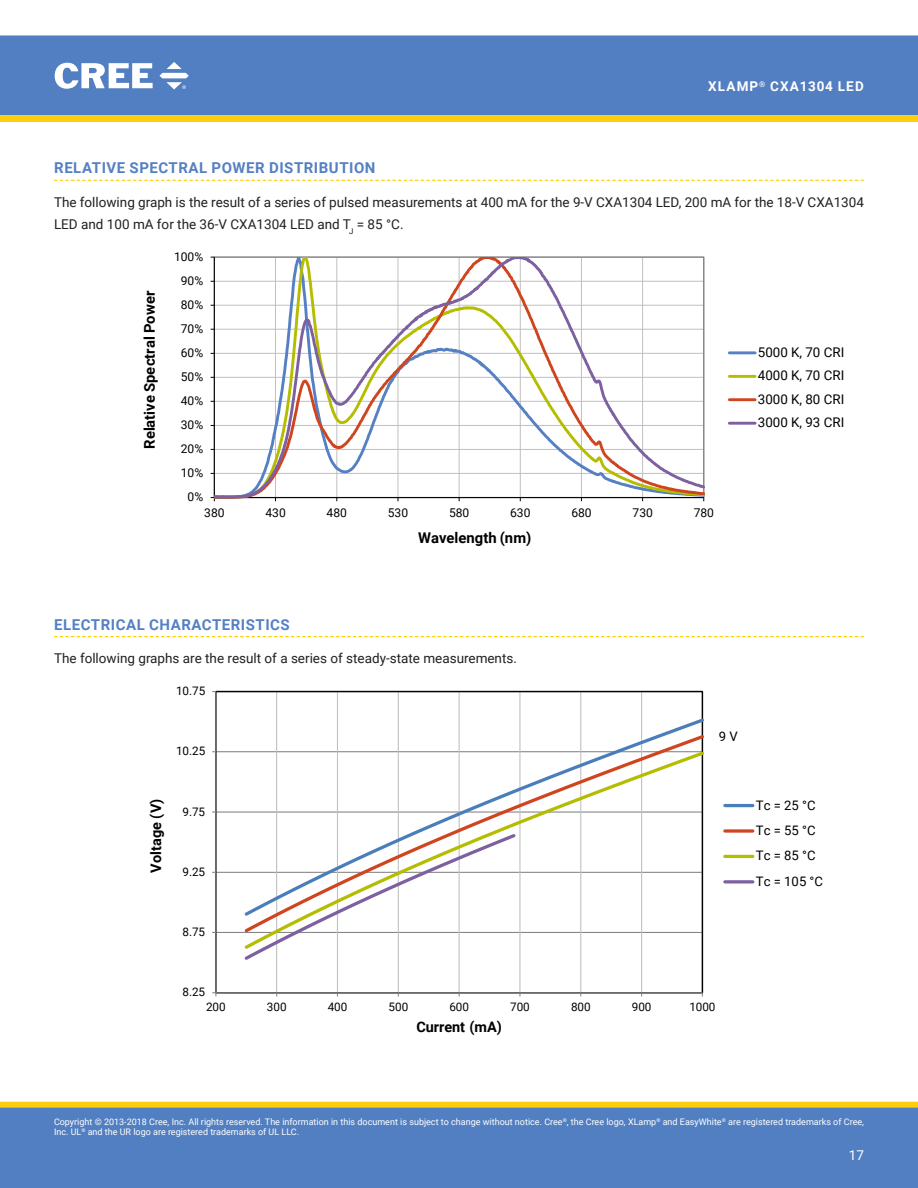
<style>
.page{position:relative;width:918px;height:1188px;background:#fff}
.page>*{position:absolute;margin:0;border:0;box-sizing:border-box;transform-origin:0 0}
.t1{font:700 15px "Roboto";letter-spacing:.035em;color:#5580c3}
.t2{font:700 14.85px "Roboto";color:#000}
.t3{font:700 14.55px "Roboto";letter-spacing:-.005em;color:#000}
.t4{font:13.5px/22.5px "Roboto";color:#231f20}
.t5{font:700 13.5px "Roboto";letter-spacing:.085em;color:#fff}
.t6{font:13.5px "Roboto";color:#fff}
.t7{font:13.35px/23.4px "Roboto";letter-spacing:.005em;color:#000;text-align:justify}
.t8{font:13.05px/25.5px "Roboto";color:#000}
.t9{font:12.15px "Roboto";color:#000}
.t10{font:12px "Roboto";color:#000}
.t11{font:11.7px "Roboto";letter-spacing:-.01em;color:#000}
.t12{font:9px/10.8px "Roboto";color:#fff}
</style>
<div class="page">
<div style="left:1px;top:36px;width:916px;height:78px;background:#527fc1"></div>
<div style="left:0;top:35px;width:918px;height:80px;border:1px solid #527fc1"></div>
<svg style="left:55px;top:63px;width:98px;height:26px"></svg>
<svg style="left:159px;top:62px;width:30px;height:28px"></svg>
<div style="left:1px;top:1102px;width:916px;height:6px;background:#fcce0b"></div>
<div style="left:0;top:1102px;width:918px;height:6px;border:1px solid #fcce0b"></div>
<div style="left:0;top:1108px;width:918px;height:80px;background:#527fc1"></div>
<svg style="left:0;top:115px;width:918px;height:7px;background:#fbce0d"></svg>
<svg style="left:54px;top:180px;width:810px;height:1px"></svg>
<svg style="left:54px;top:636px;width:810px;height:1px"></svg>
<hr style="left:214px;top:401px;width:490px;height:1px;background:#c0c0c0">
<hr style="left:214px;top:377px;width:490px;height:1px;background:#c0c0c0">
<hr style="left:214px;top:353px;width:490px;height:1px;background:#c0c0c0">
<hr style="left:214px;top:329px;width:490px;height:1px;background:#c0c0c0">
<hr style="left:214px;top:305px;width:490px;height:1px;background:#c0c0c0">
<hr style="left:214px;top:281px;width:490px;height:1px;background:#c0c0c0">
<hr style="left:642px;top:257px;width:1px;height:241px;background:#c0c0c0">
<hr style="left:704px;top:257px;width:1px;height:241px;background:#c0c0c0">
<svg style="left:214px;top:257px;width:404px;height:242px"></svg>
<svg style="left:609px;top:410px;width:96px;height:91px"></svg>
<hr style="left:729px;top:351px;width:26px;height:3px;background:#5580c3">
<hr style="left:729px;top:375px;width:26px;height:3px;background:#b5bd00">
<hr style="left:729px;top:398px;width:26px;height:3px;background:#cf4520">
<hr style="left:729px;top:422px;width:26px;height:3px;background:#7d60a0">
<hr style="left:216px;top:932px;width:486px;height:1px;background:#868686">
<hr style="left:216px;top:872px;width:486px;height:1px;background:#868686">
<hr style="left:216px;top:811px;width:486px;height:2px;background:#868686">
<hr style="left:216px;top:751px;width:486px;height:1px;background:#868686">
<hr style="left:276px;top:692px;width:1px;height:301px;background:#c0c0c0">
<hr style="left:337px;top:692px;width:1px;height:301px;background:#c0c0c0">
<hr style="left:398px;top:692px;width:1px;height:301px;background:#c0c0c0">
<hr style="left:459px;top:692px;width:1px;height:301px;background:#c0c0c0">
<hr style="left:519px;top:692px;width:1px;height:301px;background:#c0c0c0">
<hr style="left:580px;top:692px;width:1px;height:301px;background:#c0c0c0">
<hr style="left:641px;top:692px;width:1px;height:301px;background:#c0c0c0">
<hr style="left:215px;top:692px;width:1px;height:301px;background:#868686">
<hr style="left:216px;top:992px;width:486px;height:1px;background:#868686">
<svg style="left:277px;top:732px;width:426px;height:17px"></svg>
<svg style="left:242px;top:749px;width:461px;height:203px"></svg>
<svg style="left:242px;top:831px;width:276px;height:132px"></svg>
<hr style="left:725px;top:804px;width:28px;height:3px;background:#4a7ebb">
<svg style="left:725px;top:829px;width:28px;height:4px"></svg>
<hr style="left:725px;top:855px;width:28px;height:3px;background:#b5bd00">
<svg style="left:725px;top:880px;width:28px;height:4px"></svg>
<h3 class="t5" style="left:708px;top:77px;width:157px">XLAMP<sup>®</sup> CXA1304 LED</h3>
<h1 class="t1" style="left:54px;top:157px;width:323px">RELATIVE SPECTRAL POWER DISTRIBUTION</h1>
<h3 class="t4" style="left:54px;top:190px;width:812px">The following graph is the result of a series of pulsed measurements at 400 mA for the 9-V CXA1304 LED, 200 mA for the 18-V CXA1304<br>LED and 100 mA for the 36-V CXA1304 LED and T<sub>J</sub> = 85 °C.</h3>
<h3 class="t10" style="left:174px;top:248px;width:31px">100%</h3>
<h2 class="t2" style="left:139px;top:449px;width:160px;rotate:-90deg">Relative Spectral Power</h2>
<h3 class="t10" style="left:181px;top:272px;width:24px">90%</h3>
<h3 class="t10" style="left:181px;top:296px;width:24px">80%</h3>
<h3 class="t10" style="left:181px;top:320px;width:24px">70%</h3>
<h3 class="t10" style="left:181px;top:344px;width:24px">60%</h3>
<h3 class="t10" style="left:181px;top:368px;width:24px">50%</h3>
<h3 class="t10" style="left:181px;top:392px;width:24px">40%</h3>
<h3 class="t10" style="left:181px;top:416px;width:24px">30%</h3>
<h3 class="t10" style="left:181px;top:440px;width:24px">20%</h3>
<h3 class="t9" style="left:181px;top:464px;width:24px">10%</h3>
<h3 class="t10" style="left:188px;top:489px;width:17px">0%</h3>
<h3 class="t10" style="left:204px;top:504px;width:22px">380</h3>
<h3 class="t10" style="left:265px;top:504px;width:22px">430</h3>
<h3 class="t10" style="left:327px;top:504px;width:22px">480</h3>
<h3 class="t10" style="left:388px;top:504px;width:22px">530</h3>
<h3 class="t10" style="left:449px;top:504px;width:22px">580</h3>
<h3 class="t10" style="left:510px;top:504px;width:22px">630</h3>
<h3 class="t10" style="left:571px;top:504px;width:22px">680</h3>
<h3 class="t10" style="left:633px;top:504px;width:22px">730</h3>
<h3 class="t10" style="left:694px;top:504px;width:22px">780</h3>
<h2 class="t2" style="left:418px;top:527px;width:115px">Wavelength (nm)</h2>
<h3 class="t7" style="left:758px;top:340px;width:88px">5000 K, 70 CRI 4000 K, 70 CRI 3000 K, 80 CRI 3000 K, 93 CRI</h3>
<h1 class="t1" style="left:54px;top:614px;width:237px">ELECTRICAL CHARACTERISTICS</h1>
<h3 class="t4" style="left:54px;top:646px;width:465px">The following graphs are the result of a series of steady-state measurements.</h3>
<p class="t11" style="left:176px;top:683px;width:31px">10.75</p>
<p class="t11" style="left:176px;top:743px;width:31px">10.25</p>
<h3 class="t3" style="left:146px;top:873px;width:75px;rotate:-90deg">Voltage (V)</h3>
<p class="t11" style="left:183px;top:803px;width:24px">9.75</p>
<p class="t11" style="left:183px;top:863px;width:24px">9.25</p>
<p class="t11" style="left:183px;top:924px;width:24px">8.75</p>
<h3 class="t8" style="left:719px;top:723px;width:20px">9 V</h3>
<h3 class="t8" style="left:756px;top:792px;width:69px">Tc = 25 °C<br>Tc = 55 °C<br>Tc = 85 °C<br>Tc = 105 °C</h3>
<p class="t11" style="left:183px;top:984px;width:24px">8.25</p>
<p class="t11" style="left:206px;top:999px;width:21px">200</p>
<p class="t11" style="left:267px;top:999px;width:21px">300</p>
<p class="t11" style="left:328px;top:999px;width:21px">400</p>
<p class="t11" style="left:389px;top:999px;width:21px">500</p>
<p class="t11" style="left:449px;top:999px;width:21px">600</p>
<p class="t11" style="left:510px;top:999px;width:21px">700</p>
<p class="t11" style="left:571px;top:999px;width:21px">800</p>
<p class="t11" style="left:632px;top:999px;width:21px">900</p>
<p class="t11" style="left:689px;top:999px;width:28px">1000</p>
<h3 class="t3" style="left:416px;top:1017px;width:87px">Current (mA)</h3>
<p class="t12" style="left:54px;top:1116px;width:812px">Copyright © 2013-2018 Cree, Inc. All rights reserved. The information in this document is subject to change without notice. Cree<sup>®</sup>, the Cree logo, XLamp<sup>®</sup> and EasyWhite<sup>®</sup> are registered trademarks of Cree,<br>Inc. UL<sup>®</sup> and the UR logo are registered trademarks of UL LLC.</p>
<h3 class="t6" style="left:849px;top:1145px;width:17px">17</h3>
</div>
